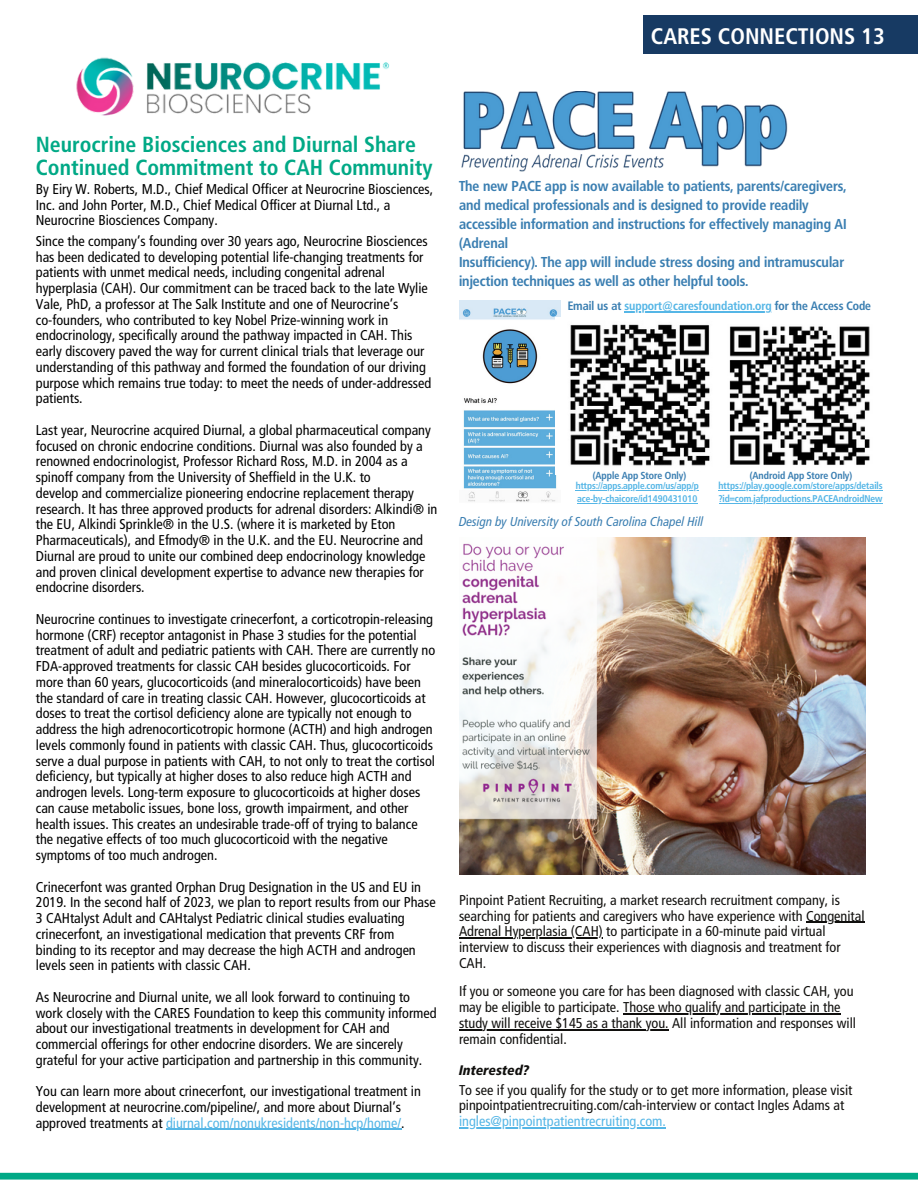
<style>
.page{position:relative;width:918px;height:1188px;background:#fff}
.page>*{position:absolute;margin:0;border:0;box-sizing:border-box;transform-origin:0 0}
.t1{font:22.5px "Frutiger LT 67 Bd Cn";color:#fff}
.t2{font:21.9px/23px "Frutiger LT 67 Bd Cn";color:#00a986}
.t3{font:14.25px/15.8px "Frutiger LT 57 Cn";color:#000}
.t4{font:14.25px/15.8px "Frutiger LT 57 Cn";color:#100f0d}
.t5{font:700 14.25px/19px "Frutiger Condensed BQ";color:#3a7eb1}
.t6{font:13.8px "Frutiger LT 78 Blk Cn It";color:#100f0d}
.t7{font:12.9px "Frutiger LT 58 Cn It";color:#3a7eb1}
.t8{font:700 12px "Frutiger Condensed BQ";color:#55b6e6}
.t9{font:700 10.05px "Frutiger Condensed BQ";color:#3a7eb1}
.t10{font:700 9.75px/12.9px "Frutiger Condensed BQ";color:#55b6e6}
.t11{font:700 9.6px/12.8px "Frutiger Condensed BQ";color:#55b6e6}
.s1{color:#55b6e6}
.s2{color:#3a7eb1}
</style>
<div class="page">
<img style="left:76px;top:57px;width:314px;height:59px">
<hr style="left:166px;top:1129px;width:235px;height:1px;background:#55b6e6">
<svg style="left:0;top:1173px;width:918px;height:7px;background:#0fae8d"></svg>
<img style="left:459px;top:537px;width:406px;height:338px">
<img style="left:461px;top:92px;width:327px;height:80px">
<img style="left:459px;top:300px;width:101px;height:202px">
<img style="left:555px;top:317px;width:155px;height:158px">
<img style="left:729px;top:326px;width:141px;height:139px">
<hr style="left:459px;top:1127px;width:204px;height:1px;background:#55b6e6">
<hr style="left:623px;top:1013px;width:218px;height:1px;background:#100f0d">
<hr style="left:459px;top:1029px;width:210px;height:1px;background:#100f0d">
<hr style="left:806px;top:922px;width:59px;height:1px;background:#100f0d">
<hr style="left:459px;top:938px;width:144px;height:1px;background:#100f0d">
<hr style="left:624px;top:311px;width:148px;height:1px;background:#55b6e6">
<hr style="left:576px;top:490px;width:123px;height:1px;background:#55b6e6">
<hr style="left:577px;top:503px;width:121px;height:1px;background:#55b6e6">
<div style="left:643px;top:16px;width:275px;height:37px;background:#173a63"></div>
<hr style="left:719px;top:490px;width:164px;height:1px;background:#55b6e6">
<hr style="left:719px;top:503px;width:163px;height:1px;background:#55b6e6">
<p class="t1" style="left:651px;top:26px;width:235px">CARES CONNECTIONS 13</p>
<p class="t2" style="left:36px;top:134px;width:398px">Neurocrine Biosciences and Diurnal Share<br>Continued Commitment to CAH Community</p>
<p class="t3" style="left:36px;top:182px;width:399px">By Eiry W. Roberts, M.D., Chief Medical Officer at Neurocrine Biosciences,<br>Inc. and John Porter, M.D., Chief Medical Officer at Diurnal Ltd., a<br>Neurocrine Biosciences Company.</p>
<p class="t3" style="left:36px;top:234px;width:394px">Since the company’s founding over 30 years ago, Neurocrine Biosciences has been dedicated to developing potential life-changing treatments for patients with unmet medical needs, including congenital adrenal hyperplasia (CAH). Our commitment can be traced back to the late Wylie Vale, PhD, a professor at The Salk Institute and one of Neurocrine’s</p>
<p class="t3" style="left:36px;top:312px;width:397px">co-founders, who contributed to key Nobel Prize-winning work in endocrinology, specifically around the pathway impacted in CAH. This early discovery paved the way for current clinical trials that leverage our understanding of this pathway and formed the foundation of our driving purpose which remains true today: to meet the needs of under-addressed patients.</p>
<p class="t3" style="left:36px;top:423px;width:397px">Last year, Neurocrine acquired Diurnal, a global pharmaceutical company focused on chronic endocrine conditions. Diurnal was also founded by a renowned endocrinologist, Professor Richard Ross, M.D. in 2004 as a spinoff company from the University of Sheffield in the U.K. to</p>
<p class="t3" style="left:36px;top:486px;width:403px">develop and commercialize pioneering endocrine replacement therapy research. It has three approved products for adrenal disorders: Alkindi® in the EU, Alkindi Sprinkle® in the U.S. (where it is marketed by Eton Pharmaceuticals), and Efmody® in the U.K. and the EU. Neurocrine and</p>
<p class="t3" style="left:36px;top:549px;width:391px;text-align:justify">Diurnal are proud to unite our combined deep endocrinology knowledge and proven clinical development expertise to advance new therapies for endocrine disorders.</p>
<p class="t3" style="left:36px;top:612px;width:401px">Neurocrine continues to investigate crinecerfont, a corticotropin-releasing hormone (CRF) receptor antagonist in Phase 3 studies for the potential treatment of adult and pediatric patients with CAH. There are currently no FDA-approved treatments for classic CAH besides glucocorticoids. For more than 60 years, glucocorticoids (and mineralocorticoids) have been the standard of care in treating classic CAH. However, glucocorticoids at doses to treat the cortisol deficiency alone are typically not enough to address the high adrenocorticotropic hormone (ACTH) and high androgen levels commonly found in patients with classic CAH. Thus, glucocorticoids serve a dual purpose in patients with CAH, to not only to treat the cortisol deficiency, but typically at higher doses to also reduce high ACTH and androgen levels. Long-term exposure to glucocorticoids at higher doses can cause metabolic issues, bone loss, growth impairment, and other health issues. This creates an undesirable trade-off of trying to balance the negative effects of too much glucocorticoid with the negative symptoms of too much androgen.</p>
<p class="t3" style="left:36px;top:879px;width:401px">Crinecerfont was granted Orphan Drug Designation in the US and EU in 2019. In the second half of 2023, we plan to report results from our Phase 3 CAHtalyst Adult and CAHtalyst Pediatric clinical studies evaluating crinecerfont, an investigational medication that prevents CRF from binding to its receptor and may decrease the high ACTH and androgen levels seen in patients with classic CAH.</p>
<p class="t3" style="left:36px;top:990px;width:402px">As Neurocrine and Diurnal unite, we all look forward to continuing to work closely with the CARES Foundation to keep this community informed about our investigational treatments in development for CAH and commercial offerings for other endocrine disorders. We are sincerely grateful for your active participation and partnership in this community.</p>
<p class="t3" style="left:36px;top:1084px;width:387px">You can learn more about crinecerfont, our investigational treatment in development at neurocrine.com/pipeline/, and more about Diurnal’s approved treatments at <span class="s1">diurnal.com/nonukresidents/non-hcp/home/</span>.</p>
<p class="t4" style="left:459px;top:1082px;width:395px">To see if you qualify for the study or to get more information, please visit pinpointpatientrecruiting.com/cah-interview or contact Ingles Adams at <span class="s1">ingles@pinpointpatientrecruiting.com.</span></p>
<p class="t5" style="left:459px;top:176px;width:389px">The new PACE app is now available to patients, parents/caregivers, and medical professionals and is designed to provide readily accessible information and instructions for effectively managing AI (Adrenal</p>
<p class="t5" style="left:459px;top:252px;width:387px">Insufficiency). The app will include stress dosing and intramuscular injection techniques as well as other helpful tools.</p>
<p class="t8" style="left:568px;top:298px;width:305px"><span class="s2">Email us at</span> support@caresfoundation.org <span class="s2">for the Access Code</span></p>
<p class="t9" style="left:593px;top:469px;width:95px">(Apple App Store Only)</p>
<p class="t9" style="left:750px;top:469px;width:104px">(Android App Store Only)</p>
<p class="t11" style="left:576px;top:479px;width:125px">https://apps.apple.com/us/app/p ace-by-chaicore/id1490431010</p>
<p class="t7" style="left:459px;top:516px;width:246px">Design by University of South Carolina Chapel Hill</p>
<p class="t10" style="left:719px;top:479px;width:166px">https://play.google.com/store/apps/details ?id=com.jafproductions.PACEAndroidNew</p>
<p class="t4" style="left:459px;top:893px;width:407px">Pinpoint Patient Recruiting, a market research recruitment company, is searching for patients and caregivers who have experience with Congenital Adrenal Hyperplasia (CAH) to participate in a 60-minute paid virtual interview to discuss their experiences with diagnosis and treatment for CAH.</p>
<p class="t4" style="left:459px;top:984px;width:399px">If you or someone you care for has been diagnosed with classic CAH, you may be eligible to participate. Those who qualify and participate in the study will receive $145 as a thank you. All information and responses will remain confidential.</p>
<p class="t6" style="left:459px;top:1064px;width:72px">Interested?</p>
</div>
